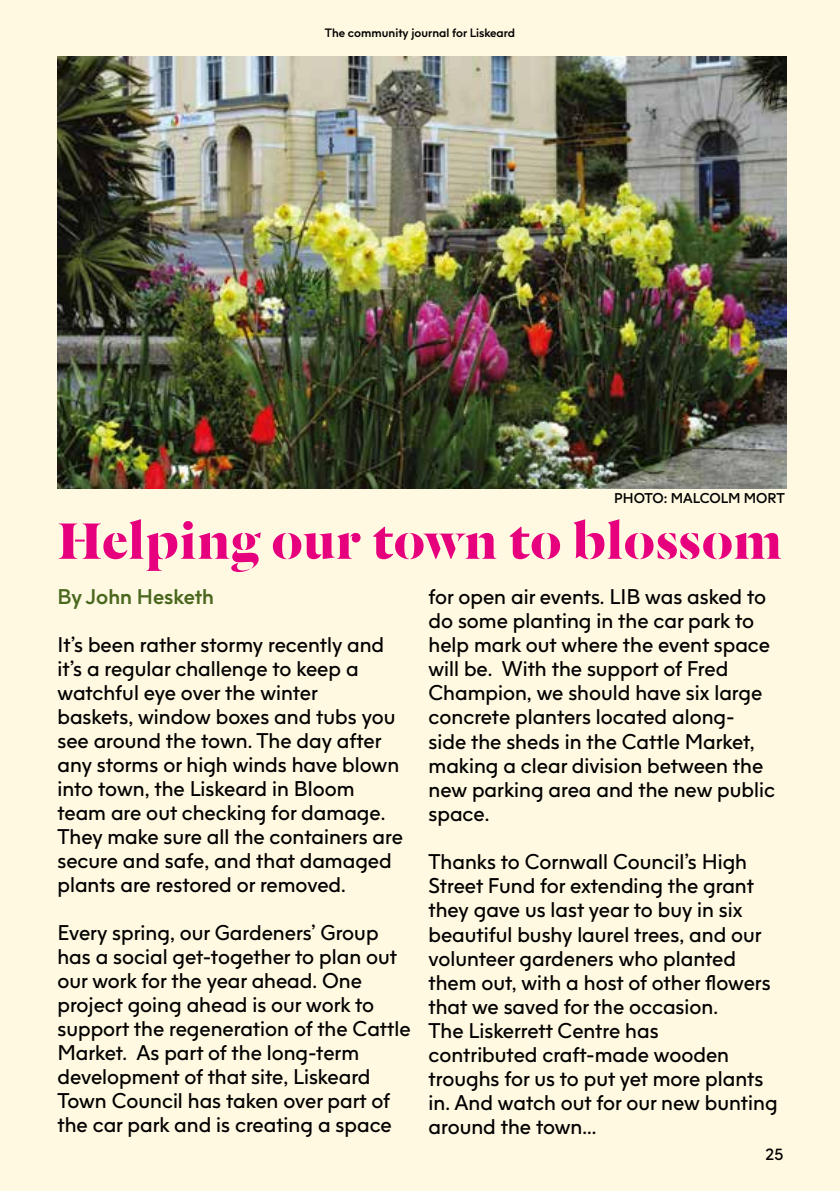
<style>
.page{position:relative;width:840px;height:1191px;background:#fff}
.page>*{position:absolute;margin:0;border:0;box-sizing:border-box;transform-origin:0 0}
.t1{font:700 56px "Dala Floda";letter-spacing:.02em;color:#e6007d}
.t2{font:21px/24.2px "F37 Jan";color:#000}
.t3{font:700 21px "F37 Jan";letter-spacing:-.005em;color:#4a671e}
.t4{font:16px "F37 Jan";color:#000}
.t5{font:700 14px "F37 Jan";color:#000}
.t6{font:700 12px "F37 Jan";color:#000}
</style>
<div class="page">
<div style="left:0;top:0;width:839px;height:1191px;background:#fff9e1"></div>
<img style="left:57px;top:57px;width:728px;height:431px">
<p class="t6" style="left:324px;top:25px;width:192px">The community journal for Liskeard</p>
<p class="t6" style="left:322px;top:26px;width:192px">The community journal for Liskeard</p>
<p class="t5" style="left:614px;top:489px;width:172px">PHOTO: MALCOLM MORT</p>
<h1 class="t1" style="left:57px;top:503px;width:725px">Helping our town to blossom</h1>
<p class="t3" style="left:57px;top:583px;width:158px">By John Hesketh</p>
<p class="t2" style="left:57px;top:632px;width:347px">It’s been rather stormy recently and it’s a regular challenge to keep a watchful eye over the winter<br>baskets, window boxes and tubs you see around the town. The day after any storms or high winds have blown into town, the Liskeard in Bloom team are out checking for damage.<br>They make sure all the containers are secure and safe, and that damaged plants are restored or removed.</p>
<p class="t2" style="left:57px;top:920px;width:354px">Every spring, our Gardeners’ Group has a social get-together to plan out our work for the year ahead. One project going ahead is our work to support the regeneration of the Cattle Market. As part of the long-term development of that site, Liskeard Town Council has taken over part of the car park and is creating a space</p>
<p class="t2" style="left:428px;top:584px;width:348px">for open air events. LIB was asked to do some planting in the car park to help mark out where the event space will be. With the support of Fred<br>Champion, we should have six large concrete planters located along&shy;side the sheds in the Cattle Market, making a clear division between the new parking area and the new public space.</p>
<p class="t2" style="left:428px;top:849px;width:350px">Thanks to Cornwall Council’s High<br>Street Fund for extending the grant they gave us last year to buy in six beautiful bushy laurel trees, and our volunteer gardeners who planted them out, with a host of other flowers that we saved for the occasion.<br>The Liskerrett Centre has<br>contributed craft-made wooden troughs for us to put yet more plants in. And watch out for our new bunting around the town...</p>
<p class="t4" style="left:765px;top:1144px;width:19px">25</p>
</div>
